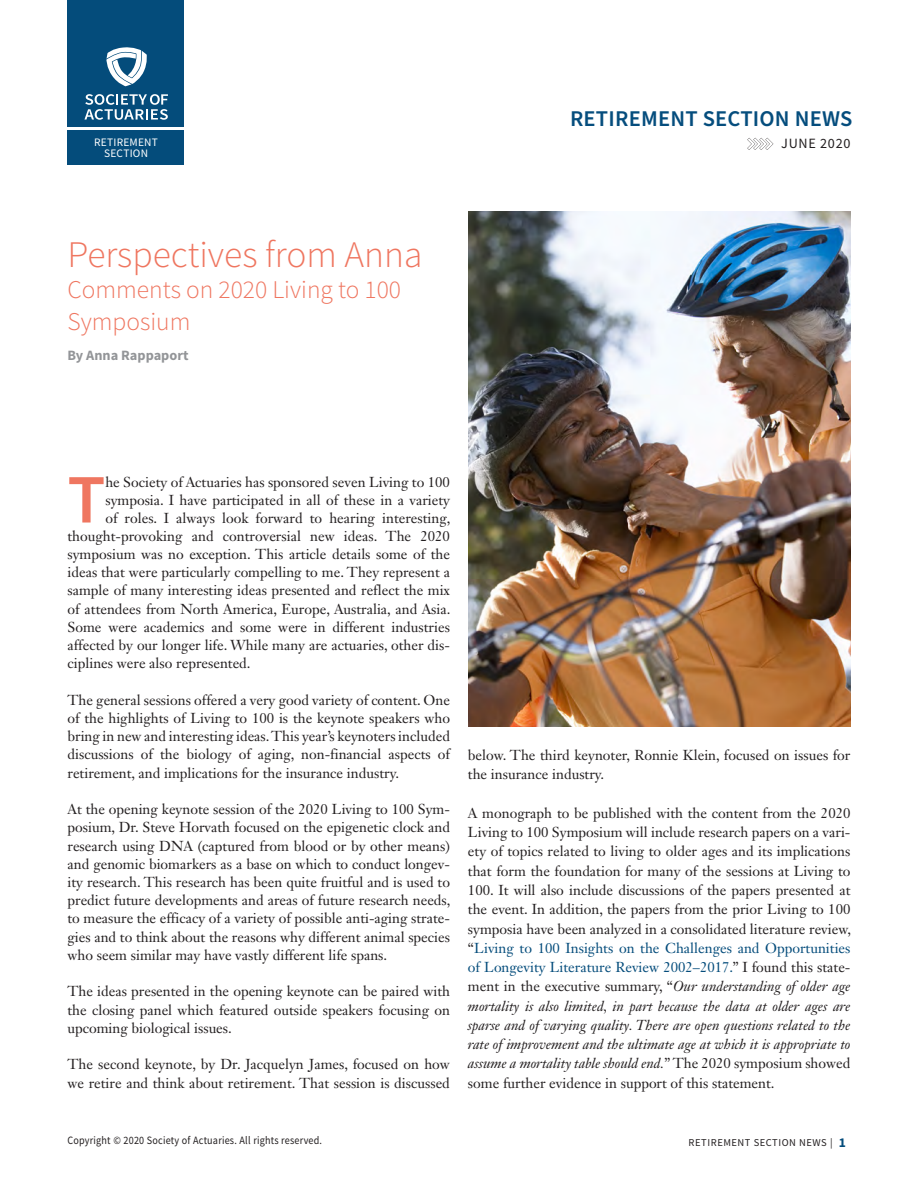
<style>
.page{position:relative;width:918px;height:1188px;background:#fff}
.page>*{position:absolute;margin:0;border:0;box-sizing:border-box;transform-origin:0 0}
.Article_Body___space{font:600 69.3px "Source Sans Pro";color:#ef7660}
.Article_TItle{font:300 37.5px "Source Sans Pro";color:#ef7660}
.Article_TItle-small{font:300 25.5px/31.7px "Source Sans Pro";color:#ef7660}
.t1{font:600 22.5px "Source Sans Pro";letter-spacing:.01em;color:#054d7d}
.Article_Body___space-2{font:14.25px/18.3px "Janson Text LT Std";color:#231f20;text-align:justify}
.Article_Author_Bylin{font:700 14.25px "Source Sans Pro";color:#939598}
.Folio_Right{font:14.1px "Source Sans Pro";letter-spacing:.05em;color:#231f20}
.t2{font:11.4px/10.8px "Source Sans Pro";letter-spacing:.02em;color:#fff;text-align:center}
.Mast_text_FR{font:11.25px "Source Sans Pro";letter-spacing:.02em;color:#231f20;scale:.9 1}
.Folio_Right-2{font:10.5px "Source Sans Pro";letter-spacing:.05em;color:#231f20}
.s1{color:#044c7b}
.s2{font-style:italic}
.s3{font-weight:700;font-size:13.5px;color:#044c7b}
</style>
<div class="page">
<div style="left:68px;top:0;width:116px;height:165px;background:#044c7b"></div>
<svg style="left:106px;top:47px;width:41px;height:39px"></svg>
<svg style="left:84px;top:94px;width:84px;height:26px"></svg>
<hr style="left:68px;top:128px;width:117px;height:2px;background:#fff">
<svg style="left:747px;top:138px;width:26px;height:12px"></svg>
<img style="left:468px;top:212px;width:382px;height:515px">
<p class="t2" style="left:94px;top:137px;width:65px">RETIREMENT<br>SECTION</p>
<p class="Article_TItle" style="left:68px;top:231px;width:357px">Perspectives from Anna</p>
<p class="Article_TItle-small" style="left:68px;top:274px;width:335px">Comments on 2020 Living to 100<br>Symposium</p>
<p class="Article_Author_Bylin" style="left:68px;top:346px;width:123px">By Anna Rappaport</p>
<p class="t1" style="left:570px;top:103px;width:284px">RETIREMENT SECTION NEWS</p>
<p class="Folio_Right" style="left:781px;top:134px;width:71px">JUNE 2020</p>
<p class="Article_Body___space" style="left:68px;top:453px;width:39px">T</p>
<p class="Article_Body___space-2" style="left:105px;top:472px;width:346px">he Society of Actuaries has sponsored seven Living to 100</p>
<p class="Article_Body___space-2" style="left:105px;top:490px;width:346px">symposia. I have participated in all of these in a variety</p>
<p class="Article_Body___space-2" style="left:105px;top:508px;width:347px">of roles. I always look forward to hearing interesting,</p>
<p class="Article_Body___space-2" style="left:67px;top:527px;width:384px">thought-provoking and controversial new ideas. The 2020</p>
<p class="Article_Body___space-2" style="left:67px;top:545px;width:384px">symposium was no exception. This article details some of the</p>
<p class="Article_Body___space-2" style="left:67px;top:563px;width:384px">ideas that were particularly compelling to me. They represent a</p>
<p class="Article_Body___space-2" style="left:67px;top:581px;width:384px">sample of many interesting ideas presented and reflect the mix</p>
<p class="Article_Body___space-2" style="left:67px;top:599px;width:385px">of attendees from North America, Europe, Australia, and Asia.</p>
<p class="Article_Body___space-2" style="left:67px;top:618px;width:384px">Some were academics and some were in different industries</p>
<p class="Article_Body___space-2" style="left:67px;top:636px;width:384px">affected by our longer life. While many are actuaries, other dis-</p>
<p class="Article_Body___space-2" style="left:67px;top:654px;width:185px">ciplines were also represented.</p>
<p class="Article_Body___space-2" style="left:67px;top:691px;width:384px">The general sessions offered a very good variety of content. One of the highlights of Living to 100 is the keynote speakers who bring in new and interesting ideas. This year’s keynoters included discussions of the biology of aging, non-financial aspects of retirement, and implications for the insurance industry.</p>
<p class="Article_Body___space-2" style="left:67px;top:800px;width:385px">At the opening keynote session of the 2020 Living to 100 Sym&shy;posium, Dr. Steve Horvath focused on the epigenetic clock and research using DNA (captured from blood or by other means) and genomic biomarkers as a base on which to conduct longev&shy;ity research. This research has been quite fruitful and is used to predict future developments and areas of future research needs, to measure the efficacy of a variety of possible anti-aging strate&shy;gies and to think about the reasons why different animal species who seem similar may have vastly different life spans.</p>
<p class="Article_Body___space-2" style="left:67px;top:982px;width:384px">The ideas presented in the opening keynote can be paired with the closing panel which featured outside speakers focusing on upcoming biological issues.</p>
<p class="Article_Body___space-2" style="left:67px;top:1055px;width:384px">The second keynote, by Dr. Jacquelyn James, focused on how we retire and think about retirement. That session is discussed</p>
<p class="Article_Body___space-2" style="left:468px;top:746px;width:384px;line-height:19.2px">below. The third keynoter, Ronnie Klein, focused on issues for the insurance industry.</p>
<p class="Article_Body___space-2" style="left:468px;top:803px;width:385px;line-height:19.2px">A monograph to be published with the content from the 2020<br>Living to 100 Symposium will include research papers on a vari&shy;ety of topics related to living to older ages and its implications that form the foundation for many of the sessions at Living to 100. It will also include discussions of the papers presented at the event. In addition, the papers from the prior Living to 100 symposia have been analyzed in a consolidated literature review, “<span class="s1">Living to 100 Insights on the Challenges and Opportunities of Longevity Literature Review 2002–2017.</span>” I found this state&shy;ment in the executive summary, “<span class="s2">Our understanding of older age mortality is also limited, in part because the data at older ages are sparse and of varying quality. There are open questions related to the rate of improvement and the ultimate age at which it is appropriate to assume a mortality table should end.</span>” The 2020 symposium showed some further evidence in support of this statement.</p>
<p class="Mast_text_FR" style="left:68px;top:1133px;width:284px">Copyright © 2020 Society of Actuaries. All rights reserved.</p>
<p class="Folio_Right-2" style="left:689px;top:1136px;width:159px">RETIREMENT SECTION NEWS | <span class="s3">1</span></p>
</div>
